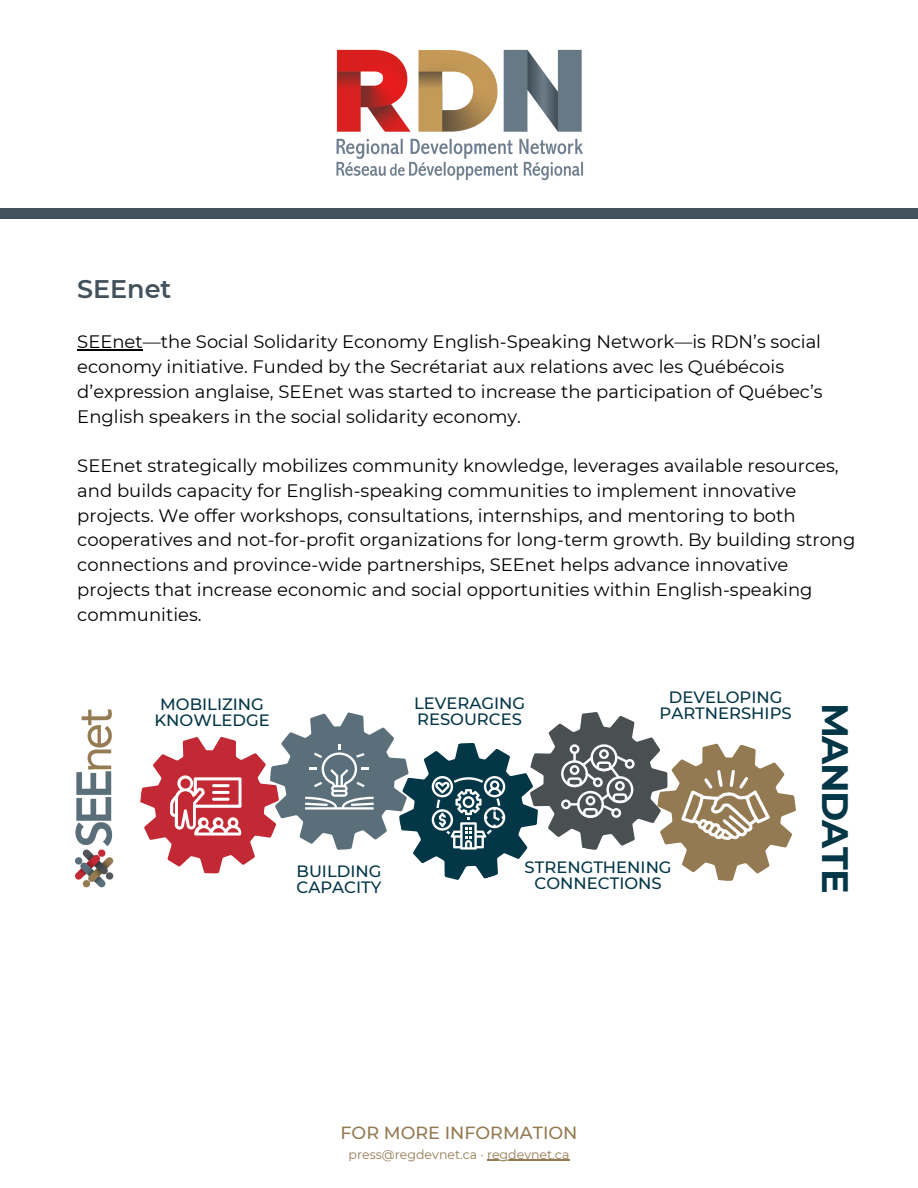
<style>
.page{position:relative;width:918px;height:1188px;background:#fff}
.page>*{position:absolute;margin:0;border:0;box-sizing:border-box;transform-origin:0 0}
.t1{font:700 36.75px "Montserrat";letter-spacing:-.035em;color:#033647}
.t2{font:600 25.5px "Montserrat";color:#42515b}
.t3{font:18px/24.8px "Montserrat";color:#000}
.t4{font:500 17.55px "Montserrat";color:#947a52}
.t5{font:500 16.35px/16px "Montserrat";color:#033647;text-align:center}
.t6{font:12.6px "Montserrat";color:#947a52}
</style>
<div class="page">
<div style="left:0;top:208px;width:918px;height:10px;background:#42515b"></div>
<hr style="left:77px;top:350px;width:66px;height:1px;background:#000">
<img style="left:336px;top:49px;width:247px;height:132px">
<svg style="left:140px;top:712px;width:656px;height:169px"></svg>
<img style="left:74px;top:709px;width:40px;height:179px">
<hr style="left:487px;top:1159px;width:75px;height:1px;background:#947a52">
<p class="t2" style="left:77px;top:273px;width:96px">SEEnet</p>
<p class="t3" style="left:77px;top:330px;width:747px">SEEnet—the Social Solidarity Economy English-Speaking Network—is RDN’s social economy initiative. Funded by the Secrétariat aux relations avec les Québécois d’expression anglaise, SEEnet was started to increase the participation of Québec’s English speakers in the social solidarity economy.</p>
<p class="t3" style="left:77px;top:453px;width:780px">SEEnet strategically mobilizes community knowledge, leverages available resources, and builds capacity for English-speaking communities to implement innovative projects. We offer workshops, consultations, internships, and mentoring to both cooperatives and not-for-profit organizations for long-term growth. By building strong connections and province-wide partnerships, SEEnet helps advance innovative projects that increase economic and social opportunities within English-speaking communities.</p>
<p class="t5" style="left:155px;top:696px;width:117px">MOBILIZING<br>KNOWLEDGE</p>
<p class="t5" style="left:297px;top:863px;width:86px;text-align:left">BUILDING<br>CAPACITY</p>
<p class="t5" style="left:414px;top:695px;width:113px;text-align:left">LEVERAGING<br>RESOURCES</p>
<p class="t5" style="left:659px;top:689px;width:134px">DEVELOPING<br>PARTNERSHIPS</p>
<p class="t5" style="left:525px;top:859px;width:149px">STRENGTHENING<br>CONNECTIONS</p>
<p class="t1" style="left:858px;top:703px;width:192px;rotate:90deg">MANDATE</p>
<p class="t4" style="left:341px;top:1122px;width:238px">FOR MORE INFORMATION</p>
<p class="t6" style="left:349px;top:1146px;width:222px">press@regdevnet.ca · regdevnet.ca</p>
</div>
